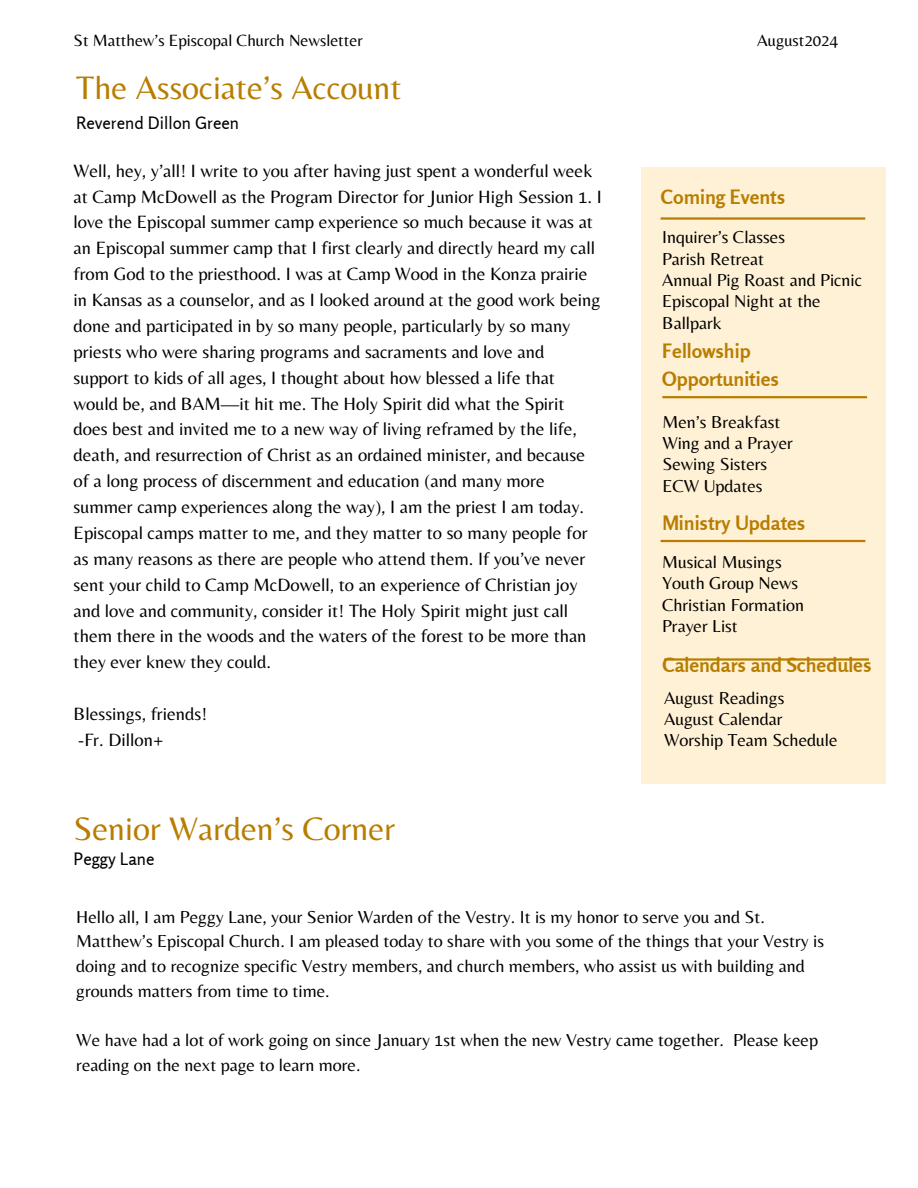
<style>
.page{position:relative;width:918px;height:1188px;background:#fff}
.page>*{position:absolute;margin:0;border:0;box-sizing:border-box;transform-origin:0 0}
.t1{font:33.9px "Belleza";color:#b87d00}
.t2{font:700 19.8px/27.5px "Rosario";color:#b87d00}
.t3{font:18.45px/25.8px "Belleza";color:#000}
.t4{font:18px/21.3px "Belleza";color:#000}
.t5{font:16.95px "Belleza";color:#000}
.t6{font:16.95px "Rosario";color:#000}
</style>
<div class="page">
<div style="left:641px;top:168px;width:244px;height:616px;background:#fff1d5"></div>
<hr style="left:661px;top:217px;width:204px;height:3px;background:#b87d00">
<hr style="left:661px;top:540px;width:204px;height:2px;background:#b87d00">
<hr style="left:664px;top:658px;width:205px;height:3px;background:#b87d00">
<hr style="left:662px;top:396px;width:205px;height:2px;background:#b87d00">
<p class="t5" style="left:74px;top:30px;width:291px">St Matthew’s Episcopal Church Newsletter</p>
<p class="t5" style="left:757px;top:30px;width:82px">August2024</p>
<h1 class="t1" style="left:76px;top:67px;width:327px">The Associate’s Account</h1>
<h3 class="t6" style="left:76px;top:112px;width:164px">Reverend Dillon Green</h3>
<p class="t3" style="left:74px;top:157px;width:530px">Well, hey, y’all! I write to you after having just spent a wonderful week at Camp McDowell as the Program Director for Junior High Session 1. I love the Episcopal summer camp experience so much because it was at an Episcopal summer camp that I first clearly and directly heard my call from God to the priesthood. I was at Camp Wood in the Konza prairie in Kansas as a counselor, and as I looked around at the good work being done and participated in by so many people, particularly by so many priests who were sharing programs and sacraments and love and support to kids of all ages, I thought about how blessed a life that would be, and BAM—it hit me. The Holy Spirit did what the Spirit does best and invited me to a new way of living reframed by the life, death, and resurrection of Christ as an ordained minister, and because of a long process of discernment and education (and many more summer camp experiences along the way), I am the priest I am today.<br>Episcopal camps matter to me, and they matter to so many people for as many reasons as there are people who attend them. If you’ve never sent your child to Camp McDowell, to an experience of Christian joy and love and community, consider it! The Holy Spirit might just call them there in the woods and the waters of the forest to be more than they ever knew they could.</p>
<h3 class="t3" style="left:74px;top:701px;width:135px">Blessings, friends! -Fr. Dillon+</h3>
<h1 class="t1" style="left:74px;top:808px;width:323px">Senior Warden’s Corner</h1>
<p class="t6" style="left:74px;top:849px;width:82px">Peggy Lane</p>
<h2 class="t2" style="left:661px;top:183px;width:126px">Coming Events</h2>
<h2 class="t4" style="left:662px;top:226px;width:201px">Inquirer’s Classes<br>Parish Retreat<br>Annual Pig Roast and Picnic<br>Episcopal Night at the<br>Ballpark</h2>
<h3 class="t2" style="left:662px;top:337px;width:118px">Fellowship<br>Opportunities</h3>
<h3 class="t4" style="left:662px;top:411px;width:132px">Men’s Breakfast<br>Wing and a Prayer<br>Sewing Sisters<br>ECW Updates</h3>
<h2 class="t2" style="left:662px;top:509px;width:145px">Ministry Updates</h2>
<h2 class="t4" style="left:662px;top:551px;width:144px">Musical Musings<br>Youth Group News<br>Christian Formation<br>Prayer List</h2>
<h3 class="t2" style="left:662px;top:651px;width:211px">Calendars and Schedules</h3>
<h3 class="t4" style="left:664px;top:687px;width:175px">August Readings<br>August Calendar<br>Worship Team Schedule</h3>
<h3 class="t4" style="left:76px;top:904px;width:749px;line-height:24.8px">Hello all, I am Peggy Lane, your Senior Warden of the Vestry. It is my honor to serve you and St.<br>Matthew’s Episcopal Church. I am pleased today to share with you some of the things that your Vestry is doing and to recognize specific Vestry members, and church members, who assist us with building and grounds matters from time to time.</h3>
<h3 class="t4" style="left:76px;top:1028px;width:743px;line-height:24.8px">We have had a lot of work going on since January 1st when the new Vestry came together. Please keep reading on the next page to learn more.</h3>
</div>
